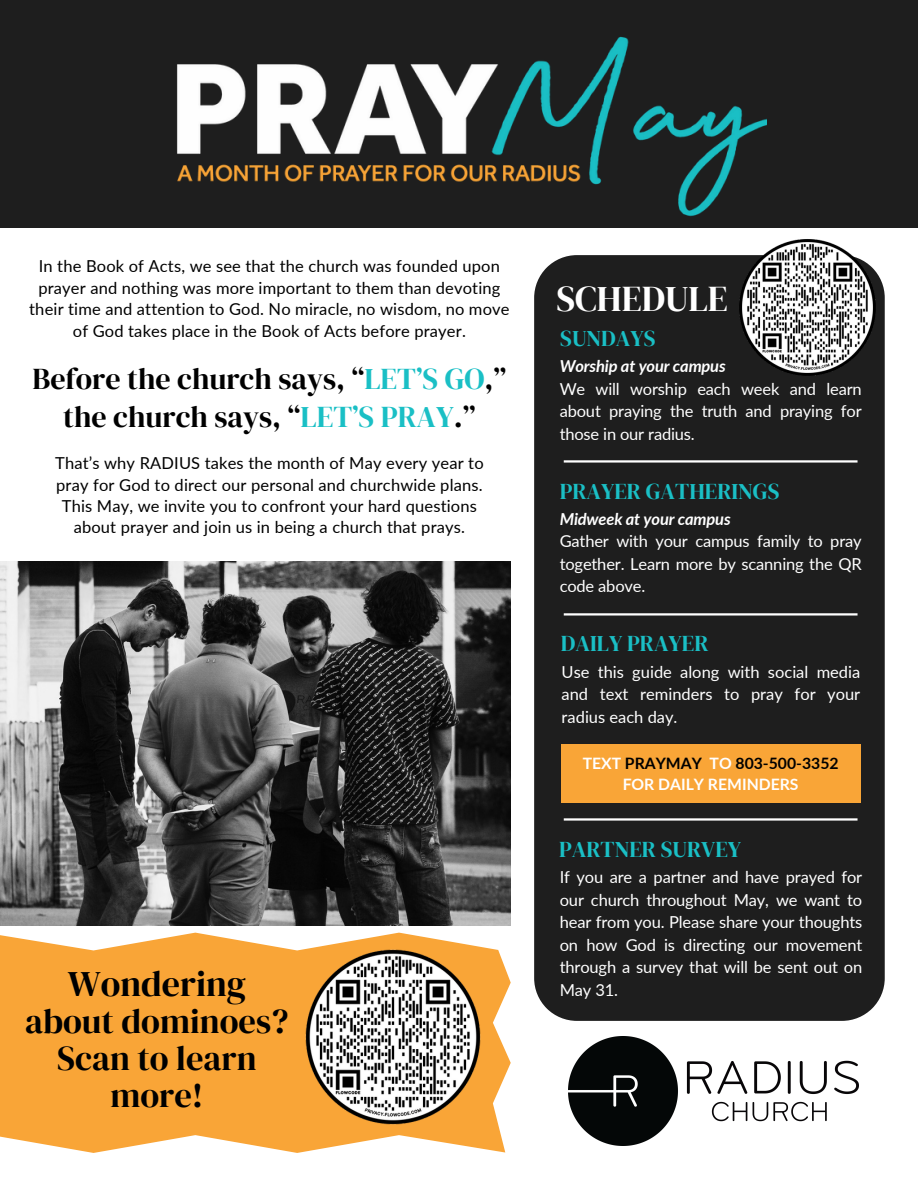
<style>
.page{position:relative;width:918px;height:1188px;background:#fff}
.page>*{position:absolute;margin:0;border:0;box-sizing:border-box;transform-origin:0 0}
.t1{font:36px "DM Serif Display";color:#000}
.t2{font:36px "DM Serif Display";color:#fff}
.t3{font:34.5px/37.2px "DM Serif Display";color:#000;text-align:center}
.t4{font:30px/38.2px "DM Serif Display";color:#000;text-align:center}
.t5{font:22.5px "DM Serif Display";color:#1abfc5}
.t6{font:16.5px/22.5px "Lato";letter-spacing:-.01em;color:#fff;text-align:justify}
.t7{font:16.5px/21.3px "Lato";letter-spacing:.01em;color:#000;text-align:center}
.t8{font:italic 700 16.5px "Lato";letter-spacing:-.01em;color:#fff}
.t9{font:700 15.75px "Lato";color:#000}
.t10{font:700 15.75px "Lato";color:#fff}
.s1{color:#1abfc5}
.s2{color:#fff}
</style>
<div class="page">
<div style="left:0;top:0;width:918px;height:228px;background:#1e1e1e"></div>
<img style="left:177px;top:36px;width:590px;height:181px">
<div style="left:534px;top:255px;width:351px;height:766px;background:#1e1e1e"></div>
<hr style="left:564px;top:613px;width:294px;height:3px;background:#fff">
<hr style="left:564px;top:818px;width:294px;height:3px;background:#fff">
<img style="left:737px;top:239px;width:141px;height:140px">
<hr style="left:564px;top:460px;width:294px;height:3px;background:#fff">
<img style="left:0;top:562px;width:511px;height:364px">
<div style="left:561px;top:744px;width:299px;height:59px;background:#f9a537"></div>
<img style="left:568px;top:1037px;width:291px;height:109px">
<svg style="left:0;top:933px;width:511px;height:220px;background:#f9b152"></svg>
<img style="left:302px;top:946px;width:181px;height:181px">
<h1 class="t7" style="left:29px;top:255px;width:482px">In the Book of Acts, we see that the church was founded upon prayer and nothing was more important to them than devoting their time and attention to God. No miracle, no wisdom, no move of God takes place in the Book of Acts before prayer.</h1>
<p class="t4" style="left:33px;top:359px;width:475px">Before the church says, “<span class="s1">LET’S GO</span>,” the church says, “<span class="s1">LET’S PRAY</span>.”</p>
<h4 class="t7" style="left:55px;top:452px;width:430px">That’s why RADIUS takes the month of May every year to pray for God to direct our personal and churchwide plans.<br>This May, we invite you to confront your hard questions about prayer and join us in being a church that prays.</h4>
<p class="t1" style="left:68px;top:958px;width:180px">Wondering</p>
<p class="t3" style="left:25px;top:1002px;width:265px">about dominoes?<br>Scan to learn more!</p>
<p class="t2" style="left:557px;top:273px;width:173px">SCHEDULE</p>
<h5 class="t5" style="left:560px;top:322px;width:97px">SUNDAYS</h5>
<p class="t8" style="left:560px;top:356px;width:168px">Worship at your campus</p>
<p class="t6" style="left:560px;top:377px;width:304px">We will worship each week and learn about praying the truth and praying for those in our radius.</p>
<p class="t5" style="left:560px;top:475px;width:221px">PRAYER GATHERINGS</p>
<p class="t8" style="left:560px;top:509px;width:173px">Midweek at your campus</p>
<h4 class="t6" style="left:560px;top:530px;width:304px">Gather with your campus family to pray together. Learn more by scanning the QR code above.</h4>
<p class="t5" style="left:561px;top:628px;width:149px">DAILY PRAYER</p>
<p class="t6" style="left:562px;top:660px;width:300px">Use this guide along with social media and text reminders to pray for your radius each day.</p>
<p class="t9" style="left:583px;top:753px;width:257px"><span class="s2">TEXT</span> PRAYMAY <span class="s2">TO</span> 803-500-3352</p>
<p class="t10" style="left:623px;top:775px;width:177px">FOR DAILY REMINDERS</p>
<p class="t5" style="left:559px;top:833px;width:184px">PARTNER SURVEY</p>
<p class="t6" style="left:560px;top:865px;width:304px">If you are a partner and have prayed for our church throughout May, we want to hear from you. Please share your thoughts on how God is directing our movement through a survey that will be sent out on May 31.</p>
</div>
